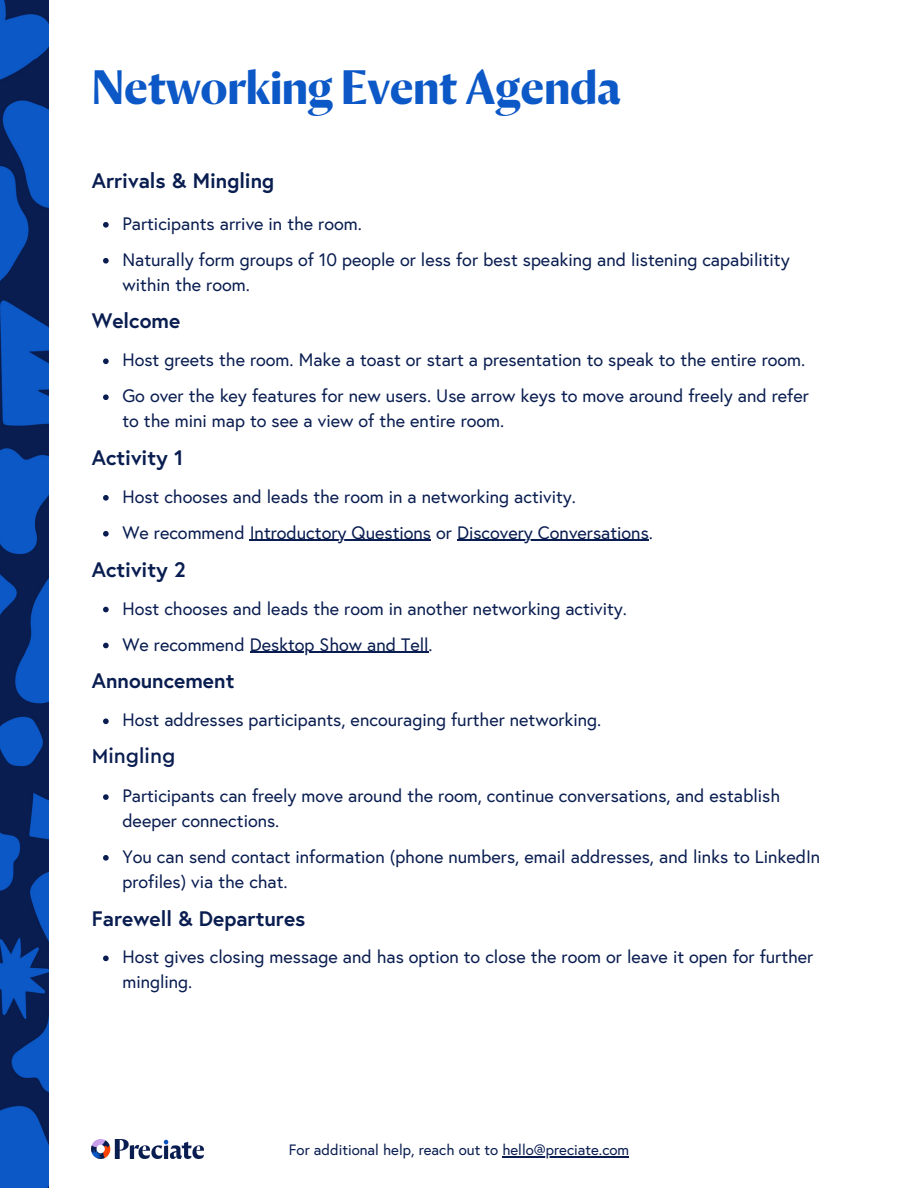
<style>
.page{position:relative;width:918px;height:1188px;background:#fff}
.page>*{position:absolute;margin:0;border:0;box-sizing:border-box;transform-origin:0 0}
.t1{font:700 45px "Orleans";color:#0c58c6}
.t2{font:700 21px "Europa";color:#091d50}
.t3{font:500 21px "Cera PRO";color:#091d50}
.t4{font:18px/24.8px "Europa";color:#091d50}
.t5{font:15px "Europa";color:#091d50}
</style>
<div class="page">
<img style="left:92px;top:1140px;width:111px;height:19px">
<img style="left:0;top:0;width:48px;height:1188px">
<svg style="left:103px;top:222px;width:6px;height:6px"></svg>
<svg style="left:103px;top:258px;width:6px;height:6px"></svg>
<svg style="left:103px;top:358px;width:6px;height:6px"></svg>
<svg style="left:103px;top:394px;width:6px;height:6px"></svg>
<svg style="left:103px;top:495px;width:6px;height:6px"></svg>
<svg style="left:103px;top:531px;width:6px;height:6px"></svg>
<hr style="left:250px;top:540px;width:181px;height:1px;background:#091d50">
<hr style="left:457px;top:540px;width:192px;height:1px;background:#091d50">
<svg style="left:103px;top:607px;width:6px;height:5px"></svg>
<svg style="left:103px;top:643px;width:6px;height:5px"></svg>
<hr style="left:250px;top:652px;width:179px;height:1px;background:#091d50">
<svg style="left:103px;top:718px;width:6px;height:6px"></svg>
<svg style="left:103px;top:794px;width:6px;height:6px"></svg>
<svg style="left:103px;top:855px;width:6px;height:6px"></svg>
<svg style="left:103px;top:956px;width:6px;height:5px"></svg>
<hr style="left:502px;top:1156px;width:127px;height:1px;background:#091d50">
<p class="t1" style="left:92px;top:69px;width:531px">Networking Event Agenda</p>
<p class="t2" style="left:92px;top:167px;width:184px">Arrivals &amp; Mingling</p>
<p class="t4" style="left:122px;top:211px;width:241px">Participants arrive in the room.</p>
<p class="t4" style="left:122px;top:247px;width:669px">Naturally form groups of 10 people or less for best speaking and listening capabilitity within the room.</p>
<p class="t2" style="left:92px;top:308px;width:90px">Welcome</p>
<p class="t4" style="left:122px;top:348px;width:684px">Host greets the room. Make a toast or start a presentation to speak to the entire room.</p>
<p class="t4" style="left:122px;top:383px;width:688px">Go over the key features for new users. Use arrow keys to move around freely and refer to the mini map to see a view of the entire room.</p>
<p class="t2" style="left:92px;top:444px;width:93px">Activity 1</p>
<p class="t4" style="left:122px;top:484px;width:455px">Host chooses and leads the room in a networking activity.</p>
<p class="t4" style="left:122px;top:520px;width:532px">We recommend Introductory Questions or Discovery Conversations.</p>
<p class="t2" style="left:92px;top:556px;width:95px">Activity 2</p>
<p class="t4" style="left:122px;top:596px;width:506px">Host chooses and leads the room in another networking activity.</p>
<p class="t4" style="left:122px;top:632px;width:312px">We recommend Desktop Show and Tell.</p>
<p class="t2" style="left:92px;top:668px;width:144px">Announcement</p>
<p class="t4" style="left:122px;top:708px;width:480px">Host addresses participants, encouraging further networking.</p>
<p class="t3" style="left:92px;top:746px;width:85px">Mingling</p>
<p class="t4" style="left:122px;top:783px;width:659px">Participants can freely move around the room, continue conversations, and establish deeper connections.</p>
<p class="t4" style="left:122px;top:844px;width:699px">You can send contact information (phone numbers, email addresses, and links to LinkedIn profiles) via the chat.</p>
<p class="t2" style="left:92px;top:905px;width:215px">Farewell &amp; Departures</p>
<p class="t4" style="left:122px;top:945px;width:693px">Host gives closing message and has option to close the room or leave it open for further mingling.</p>
<p class="t5" style="left:289px;top:1140px;width:342px">For additional help, reach out to hello@preciate.com</p>
</div>
